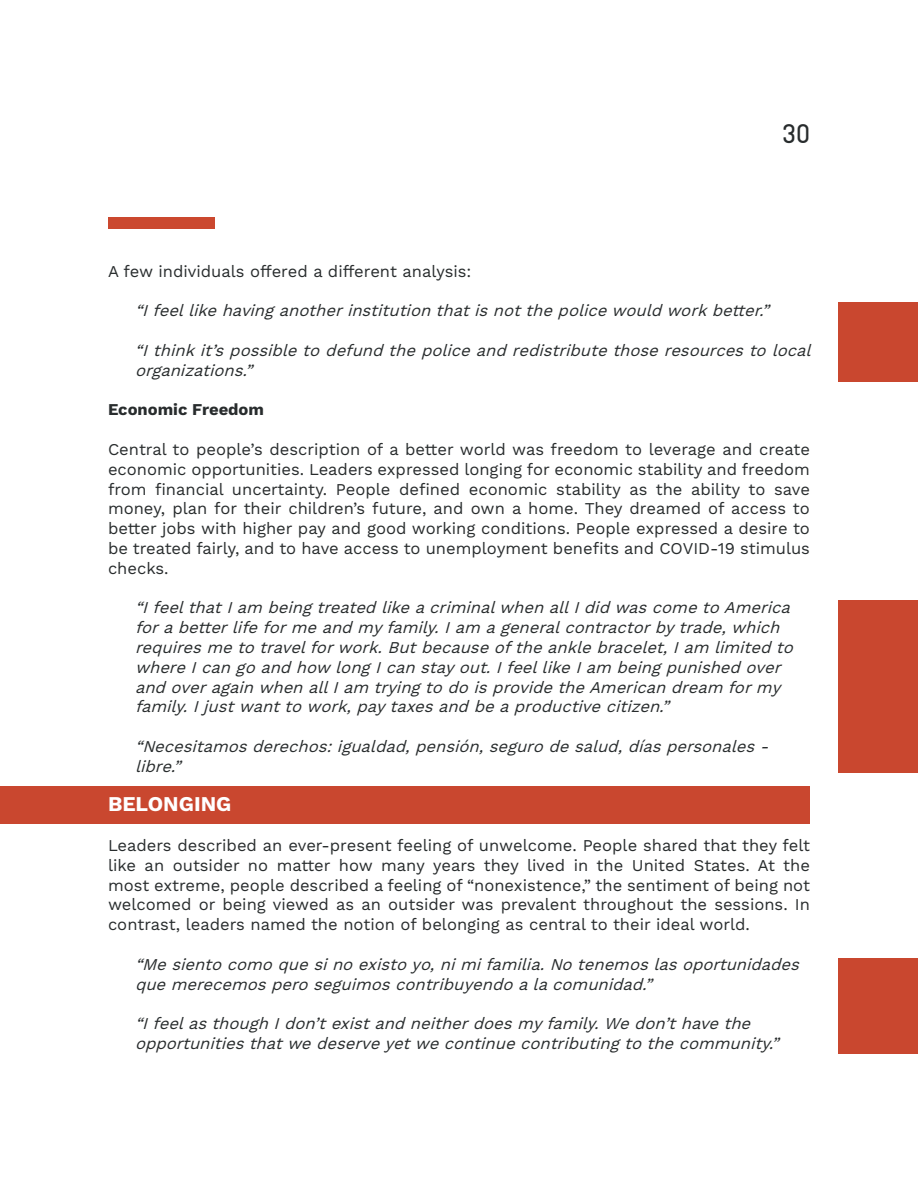
<style>
.page{position:relative;width:918px;height:1188px;background:#fff}
.page>*{position:absolute;margin:0;border:0;box-sizing:border-box;transform-origin:0 0}
.t1{font:expanded 27px "Kapra Neue";color:#282c2d}
.t2{font:700 21px "Work Sans";color:#fff}
.t3{font:italic 16.5px/19.8px "Work Sans";color:#282c2d}
.t4{font:16.5px/19.8px "Work Sans";color:#282c2d;text-align:justify}
.t5{font:700 16.5px "Work Sans";color:#282c2d}
</style>
<div class="page">
<div style="left:0;top:786px;width:810px;height:38px;background:#c9472f"></div>
<div style="left:109px;top:217px;width:106px;height:12px;background:#cb482f"></div>
<div style="left:838px;top:302px;width:80px;height:80px;background:#c9472f"></div>
<div style="left:838px;top:600px;width:80px;height:173px;background:#c9472f"></div>
<div style="left:838px;top:958px;width:80px;height:96px;background:#c9472f"></div>
<h1 class="t1" style="left:782px;top:117px;width:29px">30</h1>
<p class="t4" style="left:108px;top:262px;width:365px">A few individuals offered a different analysis:</p>
<p class="t3" style="left:135px;top:302px;width:641px">“Ifeellikehavinganotherinstitutionthatisnotthepolicewouldworkbetter.”</p>
<p class="t3" style="left:135px;top:341px;width:683px">“Ithinkit’spossibletodefundthepoliceandredistributethoseresourcestolocal organizations.”</p>
<p class="t5" style="left:108px;top:400px;width:158px">Economic Freedom</p>
<p class="t4" style="left:108px;top:440px;width:704px">Central to people’s description of a better world was freedom to leverage and create economic opportunities. Leaders expressed longing for economic stability and freedom from financial uncertainty. People defined economic stability as the ability to save money, plan for their children’s future, and own a home. They dreamed of access to better jobs with higher pay and good working conditions. People expressed a desire to be treated fairly, and to have access to unemployment benefits and COVID-19 stimulus checks.</p>
<p class="t3" style="left:135px;top:599px;width:665px">“IfeelthatIam beingtreatedlikeacriminalwhenallIdidwascometoAmerica forabetterlifeformeandmyfamily.Iam ageneralcontractorbytrade,which requiresmetotravelforwork.Butbecauseoftheanklebracelet,Iam limitedto whereIcangoandhow longIcanstayout.IfeellikeIam beingpunishedover andoveragainwhenallIam tryingtodoisprovidetheAmericandream formy family.Ijustwanttowork,paytaxesandbeaproductivecitizen.”</p>
<p class="t3" style="left:135px;top:737px;width:640px">“Necesitamosderechos:igualdad,pensión,segurodesalud,díaspersonales&shy;libre.”</p>
<p class="t2" style="left:108px;top:792px;width:125px">BELONGING</p>
<p class="t4" style="left:108px;top:836px;width:704px">Leaders described an ever-present feeling of unwelcome. People shared that they felt like an outsider no matter how many years they lived in the United States. At the most extreme, people described a feeling of “nonexistence,” the sentiment of being not welcomed or being viewed as an outsider was prevalent throughout the sessions. In contrast, leaders named the notion of belonging as central to their ideal world.</p>
<p class="t3" style="left:135px;top:955px;width:671px">“Mesientocomoquesinoexistoyo,nimifamilia.Notenemoslasoportunidades quemerecemosperoseguimoscontribuyendoalacomunidad.”</p>
<p class="t3" style="left:135px;top:1014px;width:651px">“IfeelasthoughIdon’texistandneitherdoesmyfamily.Wedon’thavethe opportunitiesthatwedeserveyetwecontinuecontributingtothecommunity.”</p>
</div>
